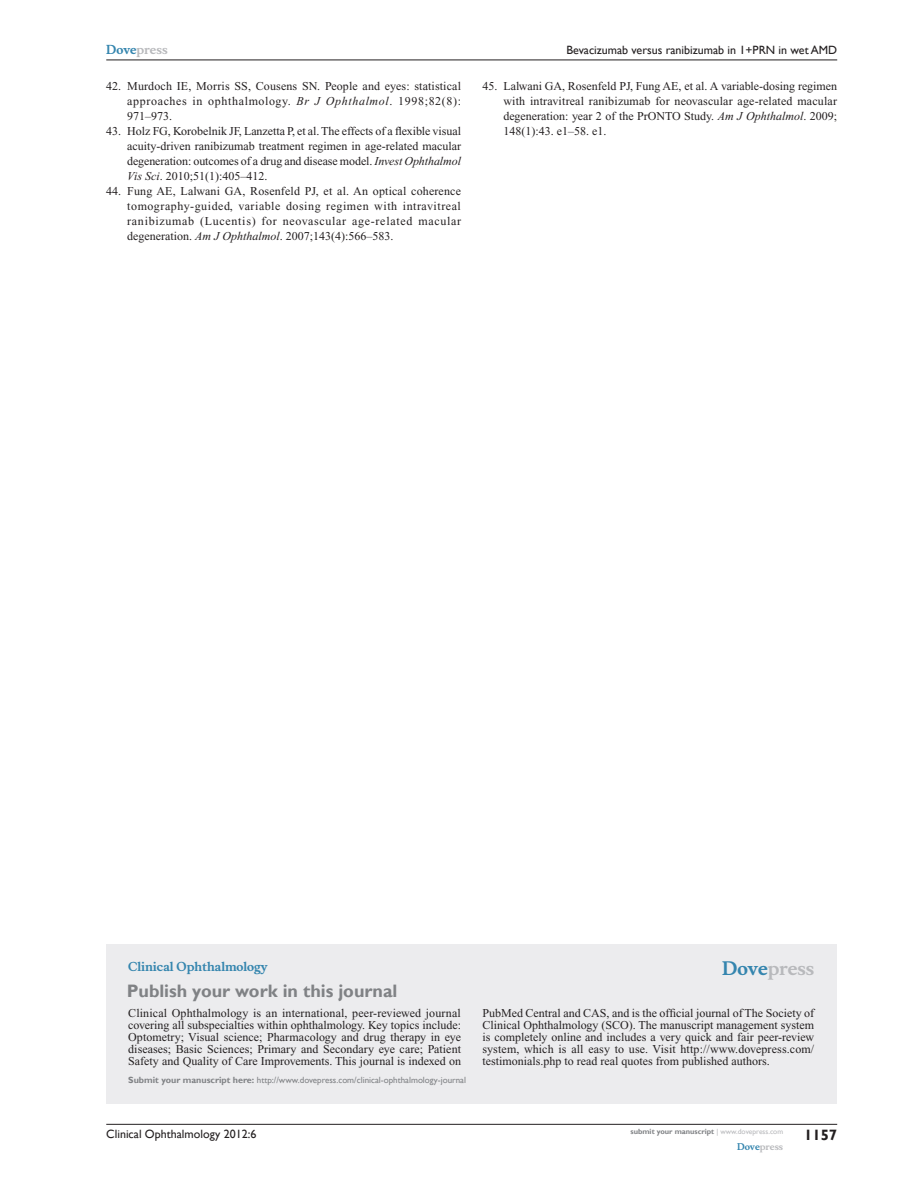
<style>
.page{position:relative;width:918px;height:1188px;background:#fff}
.page>*{position:absolute;margin:0;border:0;box-sizing:border-box;transform-origin:0 0}
.PromBx-H1{font:700 18px "Gill Sans";color:#808285}
.PromBx-Brand{font:700 18px "Musee";color:#b8b9bc}
.t1{font:700 15px "Gill Sans";color:#231f20}
.RefNL2{font:12px/15px "Times New Roman";color:#231f20;text-align:justify}
.PromBx-Tx{font:12px/12px "Times New Roman";color:#231f20;text-align:justify}
.t2{font:12px "Gill Sans";color:#231f20}
.PromBx-JrnlName{font:700 12px "Musee";color:#3485ae}
.t3{font:700 12px "Musee";color:#b8b9bc}
.PromBx-SubmitMssWebA{font:9px "Gill Sans";color:#808285}
.t4{font:700 9px "Musee";color:#b8b9bc}
.t5{font:700 7.5px "Gill Sans";color:#808285}
.s1{color:#3485ae}
.s2{font-style:italic}
.s3{font-weight:700}
.s4{font-weight:400;color:#b8b9bc}
</style>
<div class="page">
<div style="left:106px;top:944px;width:731px;height:159px;background:#ececee"></div>
<hr style="left:106px;top:1124px;width:731px;height:1px;background:#231f20">
<hr style="left:106px;top:60px;width:731px;height:1px;background:#231f20">
<p class="t3" style="left:106px;top:43px;width:63px"><span class="s1">Dove</span>press</p>
<p class="RefNL2" style="left:127px;top:79px;width:335px;text-indent:-21px">42. Murdoch IE, Morris SS, Cousens SN. People and eyes: statistical approaches in ophthalmology. <span class="s2">Br J Ophthalmol</span>. 1998;82(8):<br>971–973.</p>
<p class="RefNL2" style="left:127px;top:124px;width:335px;text-indent:-21px">43. Holz FG, Korobelnik JF, Lanzetta P, et al. The effects of a flexible visual acuity-driven ranibizumab treatment regimen in age-related macular degeneration: outcomes of a drug and disease model. <span class="s2">Invest Ophthalmol Vis Sci</span>. 2010;51(1):405–412.</p>
<p class="RefNL2" style="left:127px;top:184px;width:335px;text-indent:-21px">44. Fung AE, Lalwani GA, Rosenfeld PJ, et al. An optical coherence tomography-guided, variable dosing regimen with intravitreal ranibizumab (Lucentis) for neovascular age-related macular degeneration. <span class="s2">Am J Ophthalmol</span>. 2007;143(4):566–583.</p>
<p class="t2" style="left:566px;top:43px;width:272px">Bevacizumab versus ranibizumab in 1+PRN in wet AMD</p>
<p class="RefNL2" style="left:503px;top:79px;width:335px;text-indent:-21px">45. Lalwani GA, Rosenfeld PJ, Fung AE, et al. A variable-dosing regimen with intravitreal ranibizumab for neovascular age-related macular degeneration: year 2 of the PrONTO Study. <span class="s2">Am J Ophthalmol</span>. 2009; 148(1):43. e1–58. e1.</p>
<p class="PromBx-JrnlName" style="left:128px;top:959px;width:141px">Clinical Ophthalmology</p>
<p class="PromBx-H1" style="left:127px;top:980px;width:272px">Publish your work in this journal</p>
<p class="PromBx-Brand" style="left:722px;top:958px;width:94px"><span class="s1">Dove</span>press</p>
<p class="PromBx-Tx" style="left:128px;top:1007px;width:334px">Clinical Ophthalmology is an international, peer-reviewed journal covering all subspecialties within ophthalmology. Key topics include:<br>Optometry; Visual science; Pharmacology and drug therapy in eye diseases; Basic Sciences; Primary and Secondary eye care; Patient Safety and Quality of Care Improvements. This journal is indexed on</p>
<p class="PromBx-Tx" style="left:482px;top:1007px;width:333px">PubMed Central and CAS, and is the official journal of The Society of Clinical Ophthalmology (SCO). The manuscript management system is completely online and includes a very quick and fair peer-review system, which is all easy to use. Visit http://www.dovepress.com/ testimonials.php to read real quotes from published authors.</p>
<p class="PromBx-SubmitMssWebA" style="left:128px;top:1075px;width:339px"><span class="s3">Submit your manuscript here:</span> http://www.dovepress.com/clinical-ophthalmology-journal</p>
<p class="t2" style="left:106px;top:1127px;width:152px">Clinical Ophthalmology 2012:6</p>
<p class="t5" style="left:631px;top:1127px;width:154px">submit your manuscript <span class="s4">| www.dovepress.com</span></p>
<p class="t4" style="left:737px;top:1141px;width:48px"><span class="s1">Dove</span>press</p>
<p class="t1" style="left:804px;top:1126px;width:35px">1157</p>
</div>
